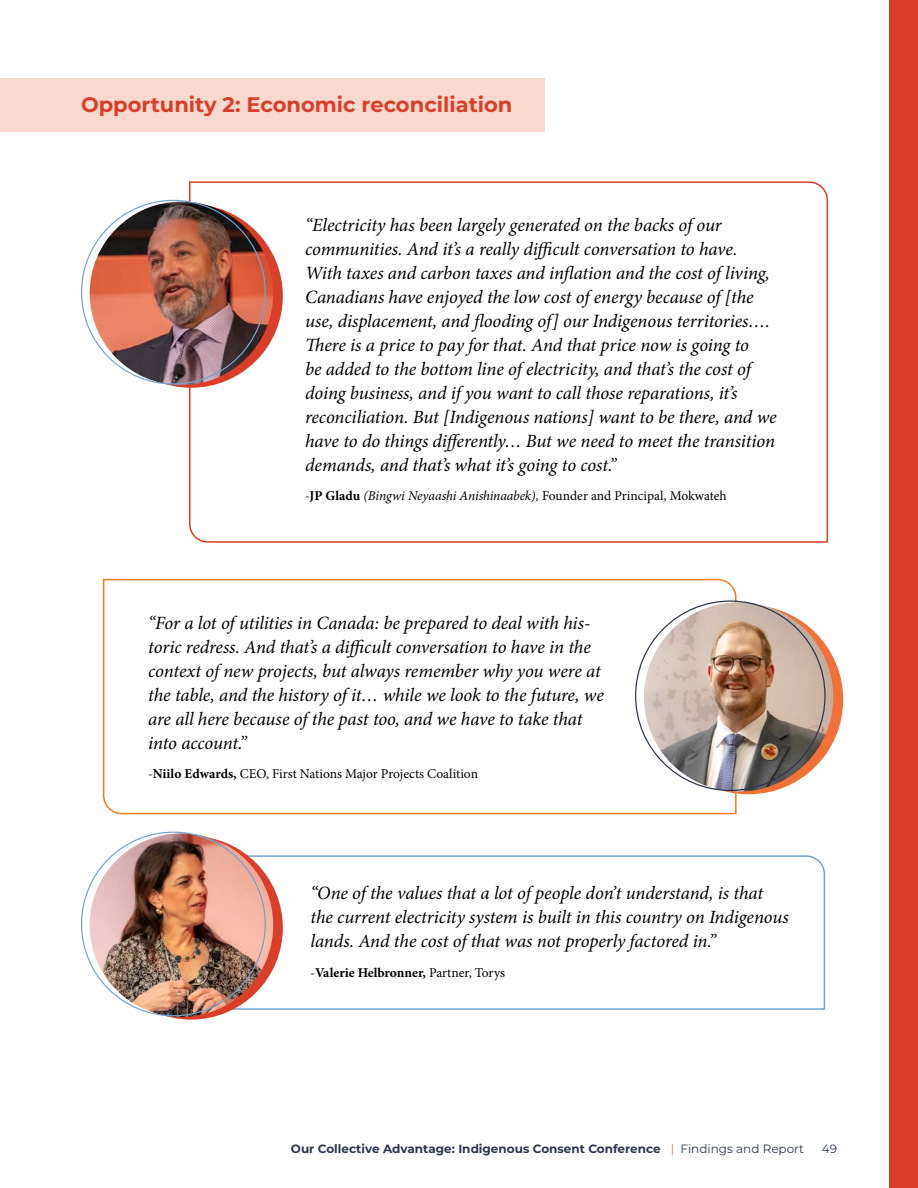
<style>
.page{position:relative;width:918px;height:1188px;background:#fff}
.page>*{position:absolute;margin:0;border:0;box-sizing:border-box;transform-origin:0 0}
.t1{font:700 21px "Montserrat";color:#da3e29}
.t2{font:italic 18.75px/24px "Minion Pro";letter-spacing:-.01em;color:#000}
.t3{font:italic 13.5px "Minion Pro";letter-spacing:-.015em;color:#000}
.t4{font:13.5px "Minion Pro";color:#000}
.t5{font:700 13.5px "Minion Pro";letter-spacing:-.005em;color:#000}
.t6{font:700 12px "Montserrat";color:#2c374f}
.t7{font:12px "Montserrat";color:#2c374f}
.s1{font-weight:700;font-style:normal}
.s2{font-style:normal}
.s3{font-style:italic}
.s4{font-weight:700}
.s5{font-weight:400;font-style:italic}
.s6{font-weight:400}
.s7{font-weight:400;color:#f37035}
</style>
<div class="page">
<div style="left:0;top:78px;width:544px;height:54px;background:#f7dacd"></div>
<svg style="left:189px;top:181px;width:639px;height:362px"></svg>
<svg style="left:234px;top:855px;width:592px;height:155px"></svg>
<svg style="left:99px;top:204px;width:184px;height:184px;background:#d74532"></svg>
<img style="left:90px;top:202px;width:183px;height:183px;border-radius:92px">
<div style="left:99px;top:836px;width:184px;height:184px;background:#da3e29;border-radius:50%"></div>
<img style="left:90px;top:833px;width:183px;height:184px;border-radius:92px">
<svg style="left:102px;top:578px;width:635px;height:237px"></svg>
<div style="left:654px;top:605px;width:189px;height:189px;background:#f37037;border-radius:50%"></div>
<img style="left:644px;top:602px;width:189px;height:190px;border-radius:95px">
<div style="left:890px;top:0;width:28px;height:1188px;background:#da3e29"></div>
<p class="t1" style="left:81px;top:89px;width:433px">Opportunity 2: Economic reconciliation</p>
<p class="t2" style="left:305px;top:213px;width:473px">“Electricity has been largely generated on the backs of our communities. And it’s a really difficult conversation to have.<br>With taxes and carbon taxes and inflation and the cost of living, Canadians have enjoyed the low cost of energy because of [the use, displacement, and flooding of] our Indigenous territories….<br>There is a price to pay for that. And that price now is going to<br>be added to the bottom line of electricity, and that’s the cost of doing business, and if you want to call those reparations, it’s reconciliation. But [Indigenous nations] want to be there, and we have to do things differently… But we need to meet the transition demands, and that’s what it’s going to cost.”</p>
<p class="t3" style="left:305px;top:487px;width:423px">-<span class="s1">JP Gladu</span> (Bingwi Neyaashi Anishinaabek), <span class="s2">Founder and Principal, Mokwateh</span></p>
<p class="t2" style="left:148px;top:611px;width:457px">“For a lot of utilities in Canada: be prepared to deal with his&shy;toric redress. And that’s a difficult conversation to have in the context of new projects, but always remember why you were at the table, and the history of it… while we look to the future, we are all here because of the past too, and we have to take that into account.”</p>
<p class="t4" style="left:148px;top:765px;width:331px"><span class="s3">-</span><span class="s4">Niilo Edwards,</span> CEO, First Nations Major Projects Coalition</p>
<p class="t2" style="left:310px;top:881px;width:480px">“One of the values that a lot of people don’t understand, is that the current electricity system is built in this country on Indigenous lands. And the cost of that was not properly factored in.”</p>
<p class="t5" style="left:310px;top:963px;width:196px"><span class="s5">-</span>Valerie Helbronner, <span class="s6">Partner, Torys</span></p>
<p class="t6" style="left:291px;top:1140px;width:515px">Our Collective Advantage: Indigenous Consent Conference <span class="s7">|</span> <span class="s6">Findings and Report</span></p>
<p class="t7" style="left:822px;top:1141px;width:17px">49</p>
</div>
